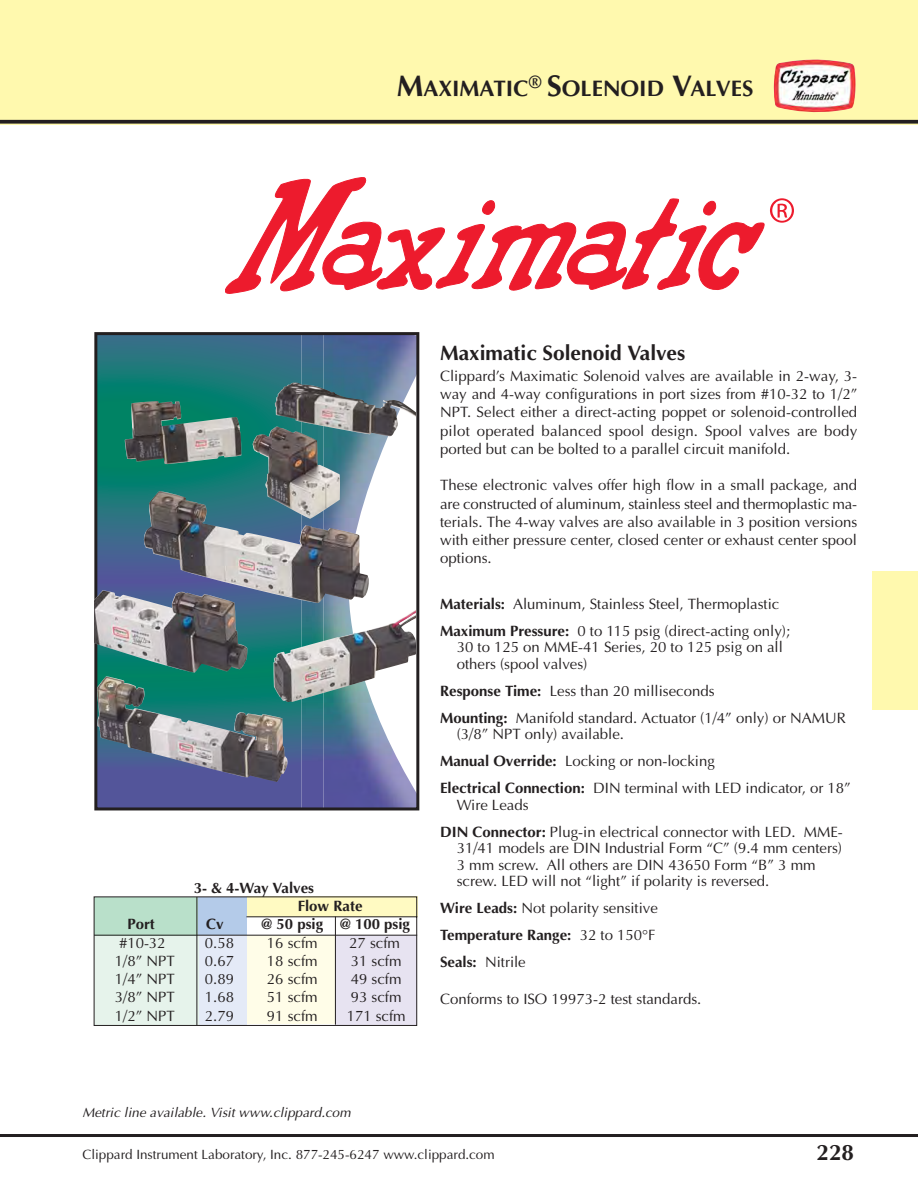
<style>
.page{position:relative;width:918px;height:1188px;background:#fff}
.page>*{position:absolute;margin:0;border:0;box-sizing:border-box;transform-origin:0 0}
.t1{font:54px "Myriad";color:#ed1b2d}
.t2{font:700 22.5px "Optima";color:#231f20}
.t3{font:700 21px "Optima";color:#231f20}
.t4{font:15px/18.3px "Optima";color:#231f20}
.t5{font:700 15px/18.3px "Optima";color:#231f20}
.t6{font:13.5px "Optima";color:#231f20}
.t7{font:italic 13.5px "Optima";color:#231f20}
.s1{font-size:30px}
.s2{font-weight:700}
</style>
<div class="page">
<div style="left:0;top:0;width:918px;height:124px;background:#fff9ae"></div>
<hr style="left:0;top:1134px;width:918px;height:3px;background:#231f20">
<svg style="left:0;top:120px;width:918px;height:4px;background:#38342d"></svg>
<div style="left:872px;top:571px;width:46px;height:139px;background:#fff9ae"></div>
<img style="left:774px;top:59px;width:82px;height:54px">
<svg style="left:98px;top:336px;width:203px;height:470px;background:#2f6f7e"></svg>
<img style="left:301px;top:336px;width:47px;height:470px">
<img style="left:323px;top:336px;width:92px;height:2px">
<svg style="left:348px;top:337px;width:67px;height:469px;background:#69779b"></svg>
<div style="left:94px;top:332px;width:325px;height:478px;border:3px solid #231f20"></div>
<svg style="left:225px;top:178px;width:540px;height:116px"></svg>
<img style="left:95px;top:426px;width:321px;height:356px">
<svg style="left:93px;top:896px;width:325px;height:130px;background:#e2e8e1"></svg>
<h2 class="t2" style="left:397px;top:79px;width:358px"><span class="s1">M</span>AXIMATIC<sup>®</sup> <span class="s1">S</span>OLENOID <span class="s1">V</span>ALVES</h2>
<h1 class="t1" style="left:768px;top:197px;width:29px">®</h1>
<p class="t5" style="left:298px;top:880px;width:66px;text-indent:-104px">3- &amp; 4-Way Valves<br>Flow Rate</p>
<p class="t5" style="left:127px;top:917px;width:29px">Port</p>
<p class="t5" style="left:206px;top:917px;width:19px">Cv</p>
<p class="t5" style="left:261px;top:917px;width:150px">@ 50 psig @ 100 psig</p>
<p class="t4" style="left:119px;top:935px;width:48px">#10-32</p>
<p class="t4" style="left:205px;top:935px;width:31px">0.58</p>
<p class="t4" style="left:267px;top:935px;width:52px">16 scfm</p>
<p class="t4" style="left:349px;top:935px;width:52px">27 scfm</p>
<p class="t4" style="left:115px;top:953px;width:61px">1/8” NPT</p>
<p class="t4" style="left:205px;top:953px;width:31px">0.67</p>
<p class="t4" style="left:267px;top:953px;width:52px">18 scfm</p>
<p class="t4" style="left:351px;top:953px;width:52px">31 scfm</p>
<p class="t4" style="left:115px;top:971px;width:61px">1/4” NPT</p>
<p class="t4" style="left:205px;top:971px;width:31px">0.89</p>
<p class="t4" style="left:267px;top:971px;width:52px">26 scfm</p>
<p class="t4" style="left:351px;top:971px;width:52px">49 scfm</p>
<p class="t4" style="left:115px;top:990px;width:61px">3/8” NPT</p>
<p class="t4" style="left:205px;top:990px;width:31px">1.68</p>
<p class="t4" style="left:267px;top:990px;width:52px">51 scfm</p>
<p class="t4" style="left:351px;top:990px;width:52px">93 scfm</p>
<p class="t4" style="left:115px;top:1008px;width:61px">1/2” NPT</p>
<p class="t4" style="left:205px;top:1008px;width:31px">2.79</p>
<p class="t4" style="left:267px;top:1008px;width:52px">91 scfm</p>
<p class="t4" style="left:347px;top:1008px;width:61px">171 scfm</p>
<h3 class="t3" style="left:440px;top:344px;width:247px">Maximatic Solenoid Valves</h3>
<p class="t4" style="left:440px;top:368px;width:419px;text-align:justify">Clippard’s Maximatic Solenoid valves are available in 2-way, 3- way and 4-way configurations in port sizes from #10-32 to 1/2” NPT. Select either a direct-acting poppet or solenoid-controlled pilot operated balanced spool design. Spool valves are body ported but can be bolted to a parallel circuit manifold.</p>
<p class="t4" style="left:440px;top:478px;width:419px;text-align:justify">These electronic valves offer high flow in a small package, and are constructed of aluminum, stainless steel and thermoplastic ma&shy;terials. The 4-way valves are also available in 3 position versions with either pressure center, closed center or exhaust center spool options.</p>
<p class="t4" style="left:440px;top:591px;width:352px;line-height:27px"><span class="s2">Materials:</span> Aluminum, Stainless Steel, Thermoplastic<br><span class="s2">Maximum Pressure:</span> 0 to 115 psig (direct-acting only);</p>
<p class="t4" style="left:457px;top:640px;width:328px;line-height:16.5px">30 to 125 on MME-41 Series, 20 to 125 psig on all others (spool valves)</p>
<p class="t4" style="left:440px;top:678px;width:407px;line-height:27px"><span class="s2">Response Time:</span> Less than 20 milliseconds<br><span class="s2">Mounting:</span> Manifold standard. Actuator (1/4” only) or NAMUR</p>
<p class="t4" style="left:440px;top:722px;width:412px;line-height:27px;text-indent:17px">(3/8” NPT only) available.<br><span class="s2">Manual Override:</span> Locking or non-locking<br><span class="s2">Electrical Connection:</span> DIN terminal with LED indicator, or 18”</p>
<p class="t4" style="left:440px;top:792px;width:404px;line-height:27px;text-indent:17px">Wire Leads<br><span class="s2">DIN Connector:</span> Plug-in electrical connector with LED. MME-</p>
<p class="t4" style="left:457px;top:841px;width:387px;line-height:16.5px">31/41 models are DIN Industrial Form “C” (9.4 mm centers)<br>3 mm screw. All others are DIN 43650 Form “B” 3 mm screw. LED will not “light” if polarity is reversed.</p>
<p class="t4" style="left:440px;top:896px;width:219px;line-height:27px"><span class="s2">Wire Leads:</span> Not polarity sensitive<br><span class="s2">Temperature Range:</span> 32 to 150°F<br><span class="s2">Seals:</span> Nitrile</p>
<p class="t4" style="left:440px;top:991px;width:263px">Conforms to ISO 19973-2 test standards.</p>
<p class="t7" style="left:82px;top:1107px;width:272px">Metric line available. Visit www.clippard.com</p>
<p class="t6" style="left:82px;top:1149px;width:414px">Clippard Instrument Laboratory, Inc. 877-245-6247 www.clippard.com</p>
<h2 class="t2" style="left:817px;top:1143px;width:39px">228</h2>
</div>
